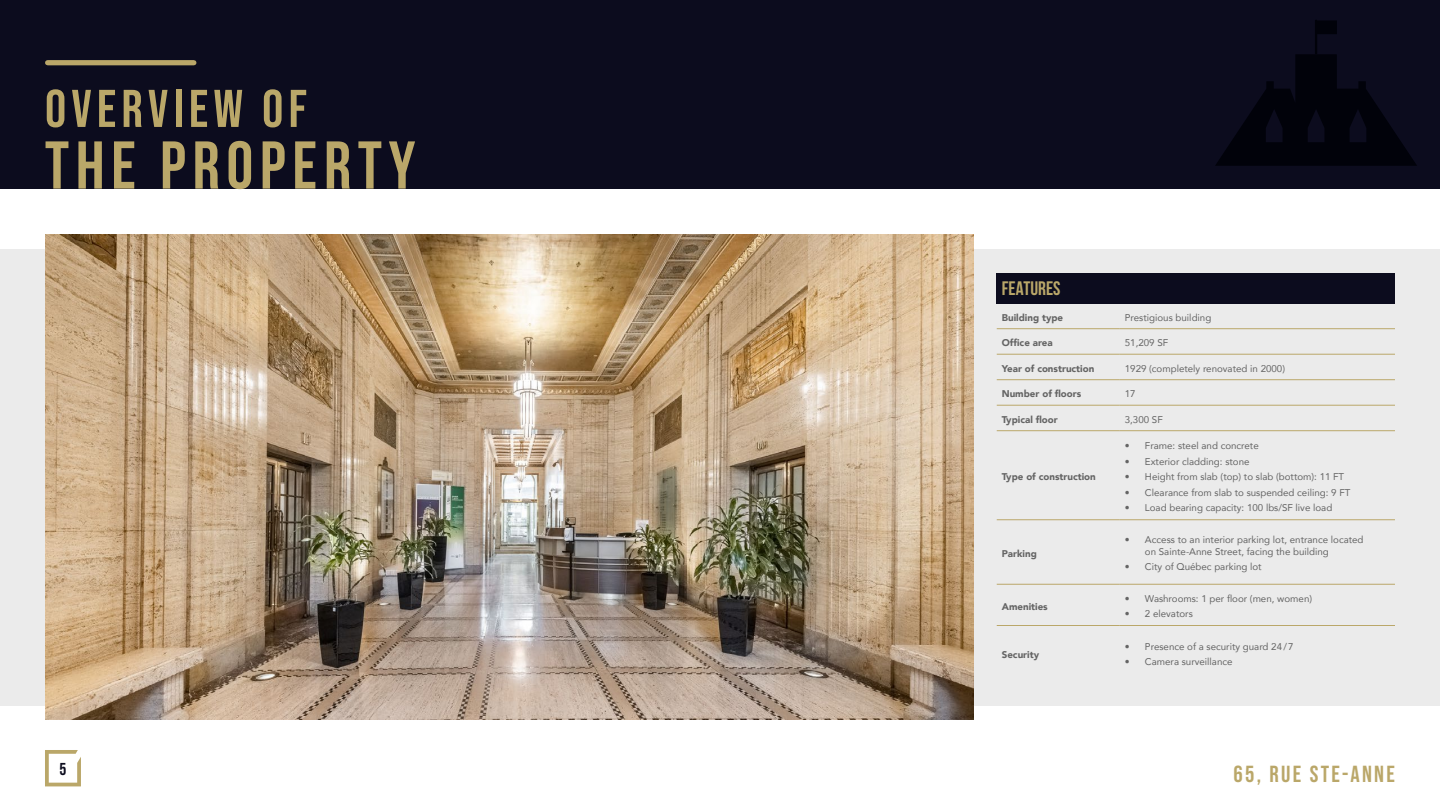
<style>
.page{position:relative;width:1440px;height:810px;background:#fff}
.page>*{position:absolute;margin:0;border:0;box-sizing:border-box;transform-origin:0 0}
.t1{font:700 67.43px "Bebas Neue";letter-spacing:.1em;color:#baa769}
.t2{font:53.03px "Bebas Neue";letter-spacing:.1em;color:#baa769}
.t3{font:23.25px "Bebas Neue";letter-spacing:.1em;color:#baa769}
.t4{font:700 19.5px "Bebas Neue";color:#baa769}
.t5{font:17.25px "Bebas Neue";color:#0c0c1e}
.t6{font:9.75px/11.7px "Avenir";color:#646464}
.t7{font:900 9.75px "Avenir";color:#646464}
</style>
<div class="page">
<div style="left:0;top:249px;width:1440px;height:456px;background:#ebebeb"></div>
<img style="left:45px;top:234px;width:928px;height:486px">
<div style="left:997px;top:273px;width:398px;height:30px;background:#0c0c1e"></div>
<hr style="left:997px;top:329px;width:123px;height:1px;background:#baa769">
<hr style="left:1120px;top:329px;width:275px;height:1px;background:#baa769">
<hr style="left:997px;top:354px;width:123px;height:1px;background:#baa769">
<hr style="left:1120px;top:354px;width:275px;height:1px;background:#baa769">
<hr style="left:997px;top:380px;width:123px;height:1px;background:#baa769">
<hr style="left:1120px;top:380px;width:275px;height:1px;background:#baa769">
<hr style="left:997px;top:405px;width:123px;height:1px;background:#baa769">
<hr style="left:1120px;top:405px;width:275px;height:1px;background:#baa769">
<hr style="left:997px;top:431px;width:123px;height:1px;background:#baa769">
<hr style="left:1120px;top:431px;width:275px;height:1px;background:#baa769">
<hr style="left:997px;top:520px;width:123px;height:1px;background:#baa769">
<hr style="left:1120px;top:520px;width:275px;height:1px;background:#baa769">
<hr style="left:997px;top:584px;width:123px;height:1px;background:#baa769">
<hr style="left:1120px;top:584px;width:275px;height:1px;background:#baa769">
<hr style="left:997px;top:625px;width:123px;height:1px;background:#baa769">
<hr style="left:1120px;top:625px;width:275px;height:1px;background:#baa769">
<svg style="left:45px;top:750px;width:36px;height:36px"></svg>
<div style="left:0;top:0;width:1440px;height:189px;background:#0c0c1e"></div>
<svg style="left:1215px;top:20px;width:202px;height:146px"></svg>
<div style="left:48px;top:60px;width:146px;height:5px;background:#baa769"></div>
<h2 class="t2" style="left:45px;top:79px;width:263px">OVERVIEW OF</h2>
<h1 class="t1" style="left:45px;top:128px;width:372px">THE PROPERTY</h1>
<h3 class="t4" style="left:1002px;top:278px;width:60px">FEATURES</h3>
<p class="t7" style="left:1002px;top:309px;width:63px">Building type</p>
<p class="t6" style="left:1125px;top:311px;width:88px">Prestigious building</p>
<p class="t7" style="left:1002px;top:335px;width:52px">Office area</p>
<p class="t6" style="left:1125px;top:337px;width:45px">51,209 SF</p>
<p class="t7" style="left:1002px;top:360px;width:94px">Year of construction</p>
<p class="t6" style="left:1125px;top:362px;width:162px">1929 (completely renovated in 2000)</p>
<p class="t7" style="left:1002px;top:386px;width:81px">Number of floors</p>
<p class="t6" style="left:1125px;top:388px;width:12px">17</p>
<p class="t7" style="left:1002px;top:411px;width:57px">Typical floor</p>
<p class="t6" style="left:1125px;top:413px;width:39px">3,300 SF</p>
<p class="t7" style="left:1002px;top:468px;width:96px">Type of construction</p>
<p class="t7" style="left:1002px;top:545px;width:37px">Parking</p>
<p class="t7" style="left:1002px;top:598px;width:48px">Amenities</p>
<p class="t7" style="left:1002px;top:646px;width:39px">Security</p>
<p class="t6" style="left:1125px;top:440px;width:135px">• Frame: steel and concrete</p>
<p class="t6" style="left:1125px;top:455px;width:126px">• Exterior cladding: stone</p>
<p class="t6" style="left:1125px;top:471px;width:221px">• Height from slab (top) to slab (bottom): 11 FT</p>
<p class="t6" style="left:1125px;top:486px;width:227px">• Clearance from slab to suspended ceiling: 9 FT</p>
<p class="t6" style="left:1125px;top:501px;width:209px">• Load bearing capacity: 100 lbs/SF live load</p>
<p class="t6" style="left:1145px;top:534px;width:220px;text-indent:-20px">• Access to an interior parking lot, entrance located on Sainte-Anne Street, facing the building</p>
<p class="t6" style="left:1125px;top:561px;width:138px">• City of Québec parking lot</p>
<p class="t6" style="left:1125px;top:593px;width:189px">• Washrooms: 1 per floor (men, women)</p>
<p class="t6" style="left:1125px;top:608px;width:70px">• 2 elevators</p>
<p class="t6" style="left:1125px;top:640px;width:170px">• Presence of a security guard 24/7</p>
<p class="t6" style="left:1125px;top:656px;width:109px">• Camera surveillance</p>
<h3 class="t5" style="left:60px;top:759px;width:8px">5</h3>
<h3 class="t3" style="left:1234px;top:761px;width:163px">65, RUE STE-ANNE</h3>
</div>
